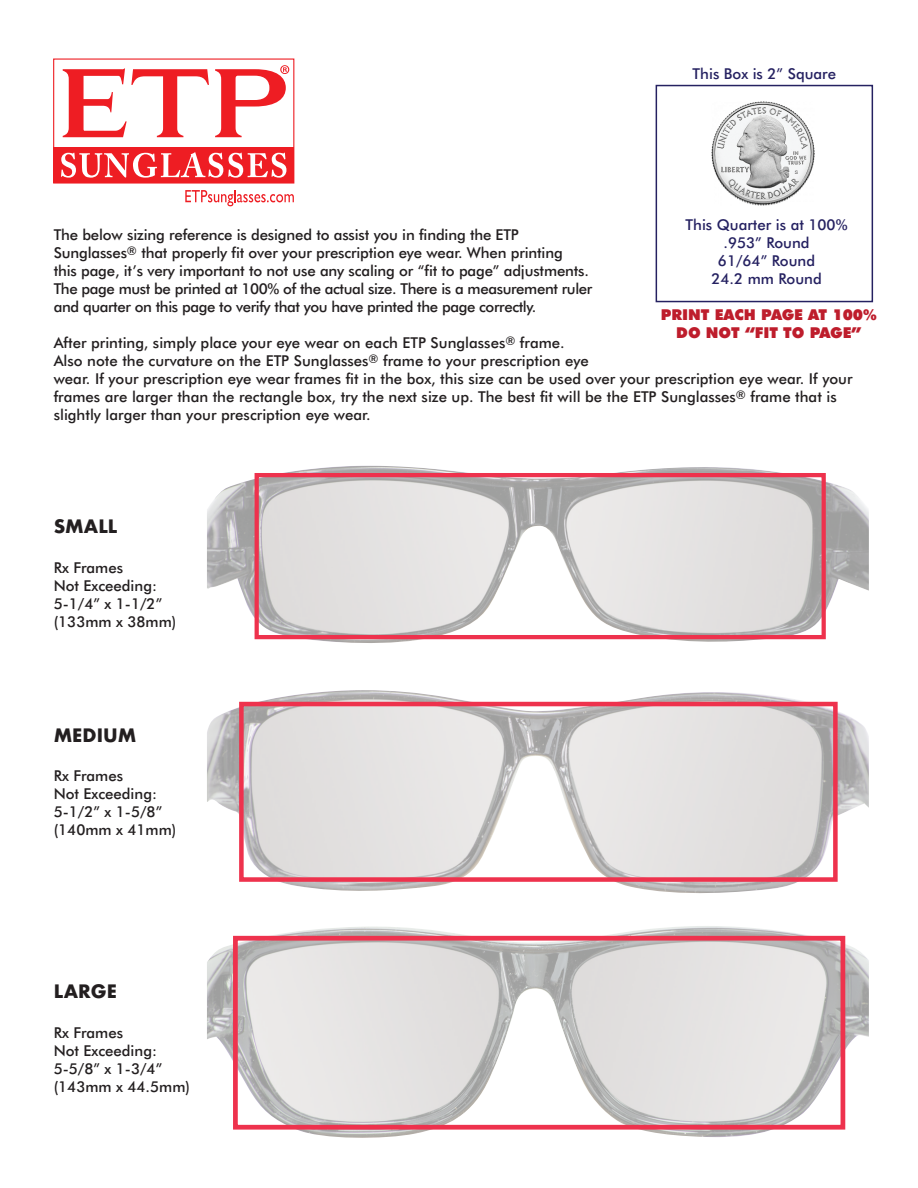
<style>
.page{position:relative;width:918px;height:1188px;background:#fff}
.page>*{position:absolute;margin:0;border:0;box-sizing:border-box;transform-origin:0 0}
.t1{font:700 18px "Futura";color:#231f20}
.t2{font:500 15px/18px "Futura BT";color:#231f20}
.t3{font:500 15px/18px "Futura BT";color:#252161;text-align:center}
.t4{font:900 15px/18px "Futura BT";color:#be1d2c;text-align:center}
</style>
<div class="page">
<svg style="left:207px;top:465px;width:662px;height:178px;fill:#e3e1e1"></svg>
<svg style="left:207px;top:690px;width:662px;height:204px;fill:#e4e2e2"></svg>
<svg style="left:207px;top:926px;width:662px;height:212px;fill:#e5e3e3"></svg>
<div style="left:255px;top:473px;width:571px;height:166px;border:4px solid #ee324d"></div>
<div style="left:233px;top:936px;width:612px;height:194px;border:5px solid #ee324d"></div>
<div style="left:239px;top:702px;width:599px;height:180px;border:5px solid #ee324d"></div>
<img style="left:711px;top:102px;width:104px;height:103px">
<div style="left:656px;top:85px;width:217px;height:217px;border:2px solid #252161"></div>
<div style="left:54px;top:147px;width:240px;height:36px;background:#ee1d23"></div>
<div style="left:53px;top:59px;width:241px;height:125px;border:1px solid #ee1d23"></div>
<svg style="left:63px;top:68px;width:146px;height:69px"></svg>
<svg style="left:61px;top:152px;width:225px;height:26px"></svg>
<svg style="left:185px;top:190px;width:109px;height:16px"></svg>
<svg style="left:215px;top:65px;width:74px;height:72px"></svg>
<p class="t3" style="left:693px;top:64px;width:145px">This Box is 2” Square</p>
<p class="t3" style="left:686px;top:216px;width:164px">This Quarter is at 100% .953” Round<br>61/64” Round<br>24.2 mm Round</p>
<p class="t2" style="left:54px;top:225px;width:540px">The below sizing reference is designed to assist you in finding the ETP Sunglasses<sup>®</sup> that properly fit over your prescription eye wear. When printing<br>this page, it’s very important to not use any scaling or “fit to page” adjustments.<br>The page must be printed at 100% of the actual size. There is a measurement ruler and quarter on this page to verify that you have printed the page correctly.</p>
<p class="t2" style="left:54px;top:333px;width:800px">After printing, simply place your eye wear on each ETP Sunglasses<sup>®</sup> frame.<br>Also note the curvature on the ETP Sunglasses<sup>®</sup> frame to your prescription eye<br>wear. If your prescription eye wear frames fit in the box, this size can be used over your prescription eye wear. If your frames are larger than the rectangle box, try the next size up. The best fit will be the ETP Sunglasses<sup>®</sup> frame that is slightly larger than your prescription eye wear.</p>
<p class="t4" style="left:661px;top:306px;width:217px">PRINT EACH PAGE AT 100%<br>DO NOT “FIT TO PAGE”</p>
<p class="t1" style="left:54px;top:513px;width:65px">SMALL</p>
<p class="t2" style="left:54px;top:558px;width:124px">Rx Frames<br>Not Exceeding:<br>5-1/4” x 1-1/2” (133mm x 38mm)</p>
<p class="t1" style="left:54px;top:722px;width:84px">MEDIUM</p>
<p class="t2" style="left:54px;top:767px;width:124px">Rx Frames<br>Not Exceeding:<br>5-1/2” x 1-5/8” (140mm x 41mm)</p>
<p class="t1" style="left:54px;top:978px;width:65px">LARGE</p>
<p class="t2" style="left:54px;top:1023px;width:138px">Rx Frames<br>Not Exceeding:<br>5-5/8” x 1-3/4” (143mm x 44.5mm)</p>
</div>
